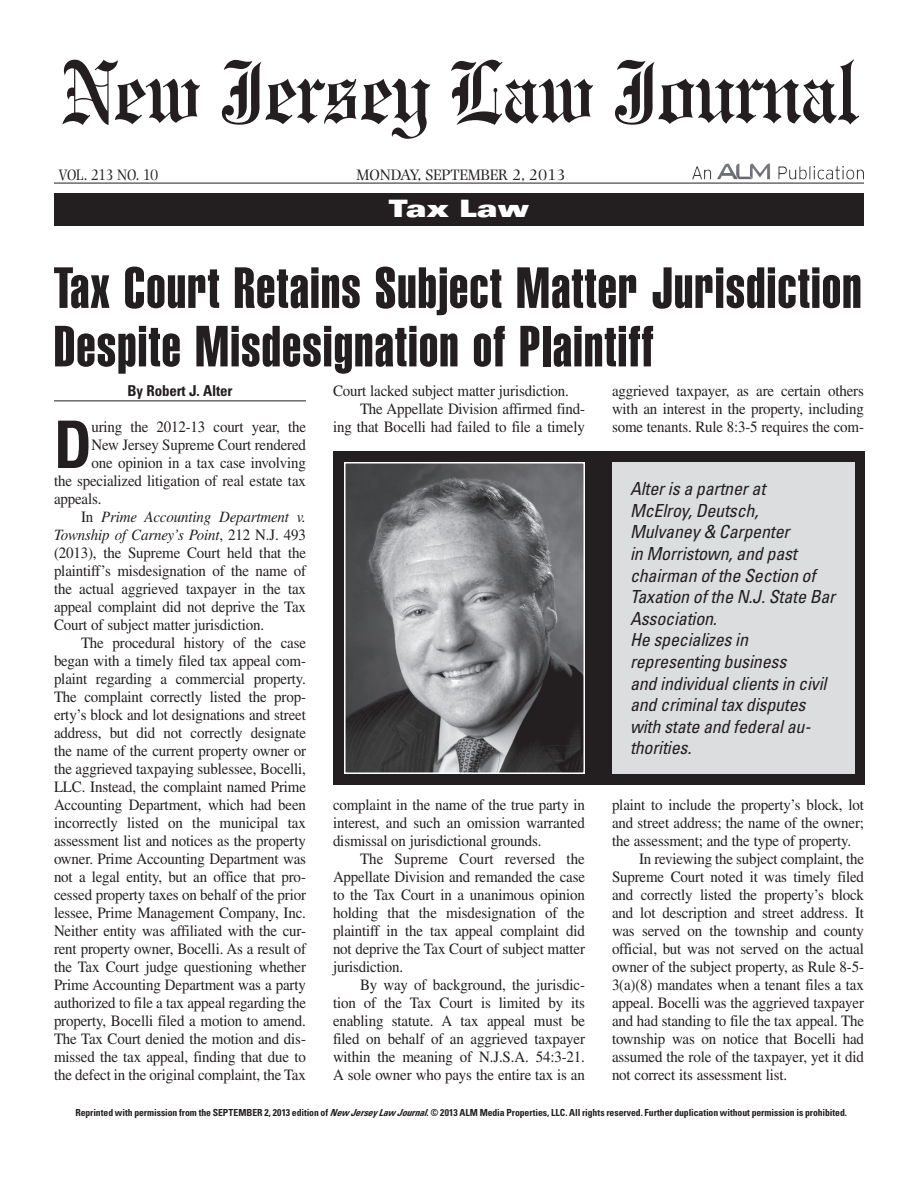
<style>
.page{position:relative;width:918px;height:1188px;background:#fff}
.page>*{position:absolute;margin:0;border:0;box-sizing:border-box;transform-origin:0 0}
.t1{font:88.5px "Engravers Old English BT";letter-spacing:-.02em;color:#231f20}
.DROPCAP_3copy{font:700 condensed 65.55px "Univers LT Std";color:#231f20;scale:.95 1}
.HEAD_1{font:57px/58.5px "Helvetica LT Std Extra Comp";letter-spacing:.025em;color:#231f20}
.t2{font:24px "Univers LT Std X Black Ex";color:#fff}
.BIO_AUTHOR{font:italic condensed 18px/21.6px "Univers LT Std";letter-spacing:-.01em;color:#231f20}
.TEXT_copy{font:15.75px/18px "Times LT Std";letter-spacing:-.01em;color:#231f20;text-align:justify;scale:.95 1}
.DROPCAP_3copy-2{font:15.75px "Times LT Std";letter-spacing:-.01em;color:#231f20;scale:.95 1}
.t3{font:15.75px "Photina MT Std";color:#231f20}
.t4{font:15.75px "Photina MT Std";letter-spacing:-.05em;color:#231f20;scale:.9 1}
.BYLINE{font:700 condensed 15px "Univers LT Std";letter-spacing:-.01em;color:#231f20}
.t5{font:700 condensed 9.75px "Univers LT Std";letter-spacing:-.01em;color:#231f20}
.s1{font-style:italic}
</style>
<div class="page">
<hr style="left:54px;top:400px;width:252px;height:1px;background:#231f20">
<div style="left:54px;top:194px;width:810px;height:32px;background:#231f20"></div>
<div style="left:333px;top:452px;width:531px;height:333px;background:#231f20"></div>
<img style="left:692px;top:163px;width:172px;height:20px">
<hr style="left:54px;top:183px;width:810px;height:1px;background:#231f20">
<img style="left:347px;top:465px;width:235px;height:306px">
<div style="left:344px;top:462px;width:241px;height:312px;border:2px solid #fff"></div>
<div style="left:612px;top:463px;width:243px;height:311px;background:#dcdddf"></div>
<p class="t1" style="left:62px;top:40px;width:797px">New Jersey Law Journal</p>
<p class="t4" style="left:58px;top:165px;width:112px">VOL. 213 NO. 10</p>
<p class="t3" style="left:356px;top:165px;width:211px">MONDAY, SEPTEMBER 2, 2013</p>
<p class="t2" style="left:388px;top:194px;width:143px">Tax Law</p>
<p class="HEAD_1" style="left:54px;top:259px;width:809px">Tax Court Retains Subject Matter Jurisdiction<br>Despite Misdesignation of Plaintiff</p>
<p class="BYLINE" style="left:127px;top:381px;width:107px">By Robert J. Alter</p>
<p class="DROPCAP_3copy" style="left:54px;top:404px;width:42px">D</p>
<p class="DROPCAP_3copy-2" style="left:91px;top:418px;width:227px">uring the 2012-13 court year, the</p>
<p class="TEXT_copy" style="left:333px;top:382px;width:250px">Court lacked subject matter jurisdiction.</p>
<p class="TEXT_copy" style="left:333px;top:400px;width:267px;text-align:right">The Appellate Division affirmed find-<br>ing that Bocelli had failed to file a timely</p>
<p class="TEXT_copy" style="left:612px;top:382px;width:267px">aggrieved taxpayer, as are certain others with an interest in the property, including some tenants. Rule 8:3-5 requires the com-</p>
<p class="DROPCAP_3copy-2" style="left:91px;top:436px;width:227px">New Jersey Supreme Court rendered</p>
<p class="DROPCAP_3copy-2" style="left:91px;top:454px;width:227px">one opinion in a tax case involving</p>
<p class="DROPCAP_3copy-2" style="left:54px;top:472px;width:267px">the specialized litigation of real estate tax</p>
<p class="DROPCAP_3copy-2" style="left:54px;top:490px;width:52px">appeals.</p>
<p class="TEXT_copy" style="left:54px;top:508px;width:267px;text-indent:27px">In <span class="s1">Prime Accounting Department v.<br>Township of Carney’s Point</span>, 212 N.J. 493 (2013), the Supreme Court held that the plaintiff’s misdesignation of the name of the actual aggrieved taxpayer in the tax appeal complaint did not deprive the Tax Court of subject matter jurisdiction.</p>
<p class="TEXT_copy" style="left:54px;top:634px;width:267px;text-indent:27px">The procedural history of the case began with a timely filed tax appeal com&shy;plaint regarding a commercial property.<br>The complaint correctly listed the prop&shy;erty’s block and lot designations and street address, but did not correctly designate the name of the current property owner or the aggrieved taxpaying sublessee, Bocelli, LLC. Instead, the complaint named Prime Accounting Department, which had been incorrectly listed on the municipal tax assessment list and notices as the property owner. Prime Accounting Department was not a legal entity, but an office that pro&shy;cessed property taxes on behalf of the prior lessee, Prime Management Company, Inc.<br>Neither entity was affiliated with the cur&shy;rent property owner, Bocelli. As a result of the Tax Court judge questioning whether Prime Accounting Department was a party authorized to file a tax appeal regarding the property, Bocelli filed a motion to amend.<br>The Tax Court denied the motion and dis&shy;missed the tax appeal, finding that due to the defect in the original complaint, the Tax</p>
<p class="BIO_AUTHOR" style="left:630px;top:478px;width:137px">Alter is a partner at</p>
<p class="BIO_AUTHOR" style="left:630px;top:500px;width:130px">McElroy, Deutsch,</p>
<p class="BIO_AUTHOR" style="left:630px;top:521px;width:207px">Mulvaney &amp; Carpenter<br>in Morristown, and past chairman of the Section of<br>Taxation of the N.J. State Bar<br>Association.</p>
<p class="BIO_AUTHOR" style="left:630px;top:629px;width:120px">He specializes in</p>
<p class="BIO_AUTHOR" style="left:630px;top:651px;width:158px">representing business</p>
<p class="BIO_AUTHOR" style="left:630px;top:672px;width:198px">and individual clients in civil and criminal tax disputes with state and federal au&shy;thorities.</p>
<p class="TEXT_copy" style="left:333px;top:796px;width:267px">complaint in the name of the true party in interest, and such an omission warranted dismissal on jurisdictional grounds.</p>
<p class="TEXT_copy" style="left:333px;top:850px;width:267px;text-indent:27px">The Supreme Court reversed the Appellate Division and remanded the case to the Tax Court in a unanimous opinion holding that the misdesignation of the plaintiff in the tax appeal complaint did not deprive the Tax Court of subject matter jurisdiction.</p>
<p class="TEXT_copy" style="left:333px;top:976px;width:267px;text-indent:27px">By way of background, the jurisdic&shy;tion of the Tax Court is limited by its enabling statute. A tax appeal must be filed on behalf of an aggrieved taxpayer within the meaning of N.J.S.A. 54:3-21.<br>A sole owner who pays the entire tax is an</p>
<p class="TEXT_copy" style="left:612px;top:796px;width:267px">plaint to include the property’s block, lot and street address; the name of the owner; the assessment; and the type of property.</p>
<p class="TEXT_copy" style="left:612px;top:850px;width:267px;text-indent:27px">In reviewing the subject complaint, the Supreme Court noted it was timely filed and correctly listed the property’s block and lot description and street address. It was served on the township and county official, but was not served on the actual owner of the subject property, as Rule 8-5- 3(a)(8) mandates when a tenant files a tax appeal. Bocelli was the aggrieved taxpayer and had standing to file the tax appeal. The township was on notice that Bocelli had assumed the role of the taxpayer, yet it did not correct its assessment list.</p>
<p class="t5" style="left:75px;top:1106px;width:773px">Reprinted with permission from the SEPTEMBER 2, 2013 edition of <span class="s1">NewJerseyLawJournal</span>. © 2013 ALM Media Properties, LLC. All rights reserved. Further duplication without permission is prohibited.</p>
</div>
